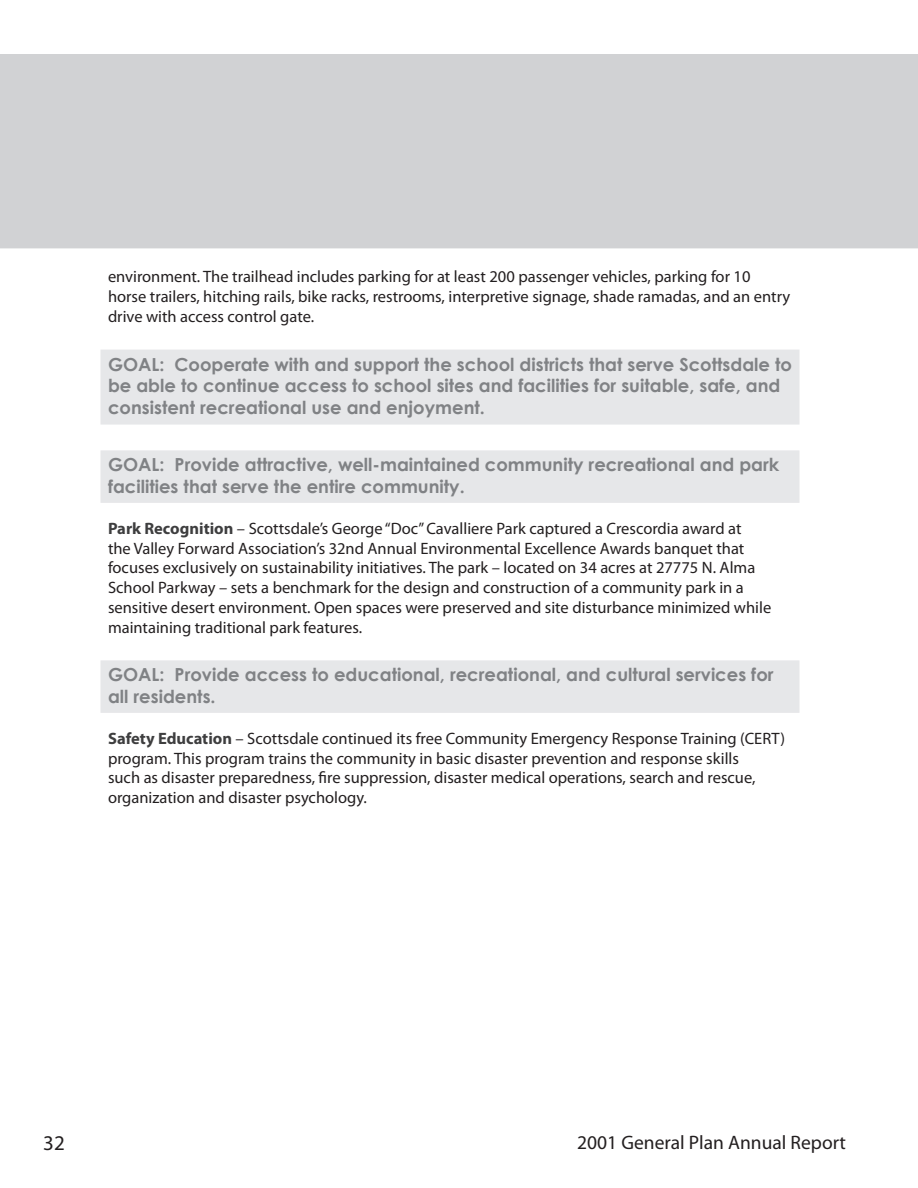
<style>
.page{position:relative;width:918px;height:1188px;background:#fff}
.page>*{position:absolute;margin:0;border:0;box-sizing:border-box;transform-origin:0 0}
.t1{font:21px "Myriad Pro";color:#231f20}
.t2{font:19.5px "Myriad Pro";color:#231f20}
.t3{font:700 18px/21.6px "Century Gothic";color:#808285}
.t4{font:16.5px/19.8px "Myriad Pro";color:#231f20}
.s1{font-weight:700;color:#3e3e3f}
</style>
<div class="page">
<div style="left:0;top:54px;width:918px;height:194px;background:#d1d2d4"></div>
<div style="left:100px;top:350px;width:700px;height:75px;background:#e6e7e9"></div>
<div style="left:100px;top:450px;width:700px;height:53px;background:#e6e7e9"></div>
<div style="left:100px;top:660px;width:700px;height:53px;background:#e6e7e9"></div>
<p class="t4" style="left:108px;top:267px;width:684px">environment. The trailhead includes parking for at least 200 passenger vehicles, parking for 10 horse trailers, hitching rails, bike racks, restrooms, interpretive signage, shade ramadas, and an entry drive with access control gate.</p>
<p class="t3" style="left:108px;top:352px;width:685px">GOAL: Cooperate with and support the school districts that serve Scottsdale to be able to continue access to school sites and facilities for suitable, safe, and consistent recreational use and enjoyment.</p>
<p class="t3" style="left:108px;top:453px;width:673px">GOAL: Provide attractive, well-maintained community recreational and park facilities that serve the entire community.</p>
<p class="t4" style="left:108px;top:518px;width:665px"><span class="s1">Park Recognition</span> – Scottsdale’s George “Doc” Cavalliere Park captured a Crescordia award at<br>the Valley Forward Association’s 32nd Annual Environmental Excellence Awards banquet that focuses exclusively on sustainability initiatives. The park – located on 34 acres at 27775 N. Alma School Parkway – sets a benchmark for the design and construction of a community park in a sensitive desert environment. Open spaces were preserved and site disturbance minimized while maintaining traditional park features.</p>
<p class="t3" style="left:108px;top:663px;width:667px">GOAL: Provide access to educational, recreational, and cultural services for all residents.</p>
<p class="t4" style="left:108px;top:728px;width:679px"><span class="s1">Safety Education</span> – Scottsdale continued its free Community Emergency Response Training (CERT) program. This program trains the community in basic disaster prevention and response skills<br>such as disaster preparedness, fire suppression, disaster medical operations, search and rescue, organization and disaster psychology.</p>
<p class="t1" style="left:43px;top:1130px;width:23px">32</p>
<p class="t2" style="left:577px;top:1130px;width:270px">2001 General Plan Annual Report</p>
</div>
